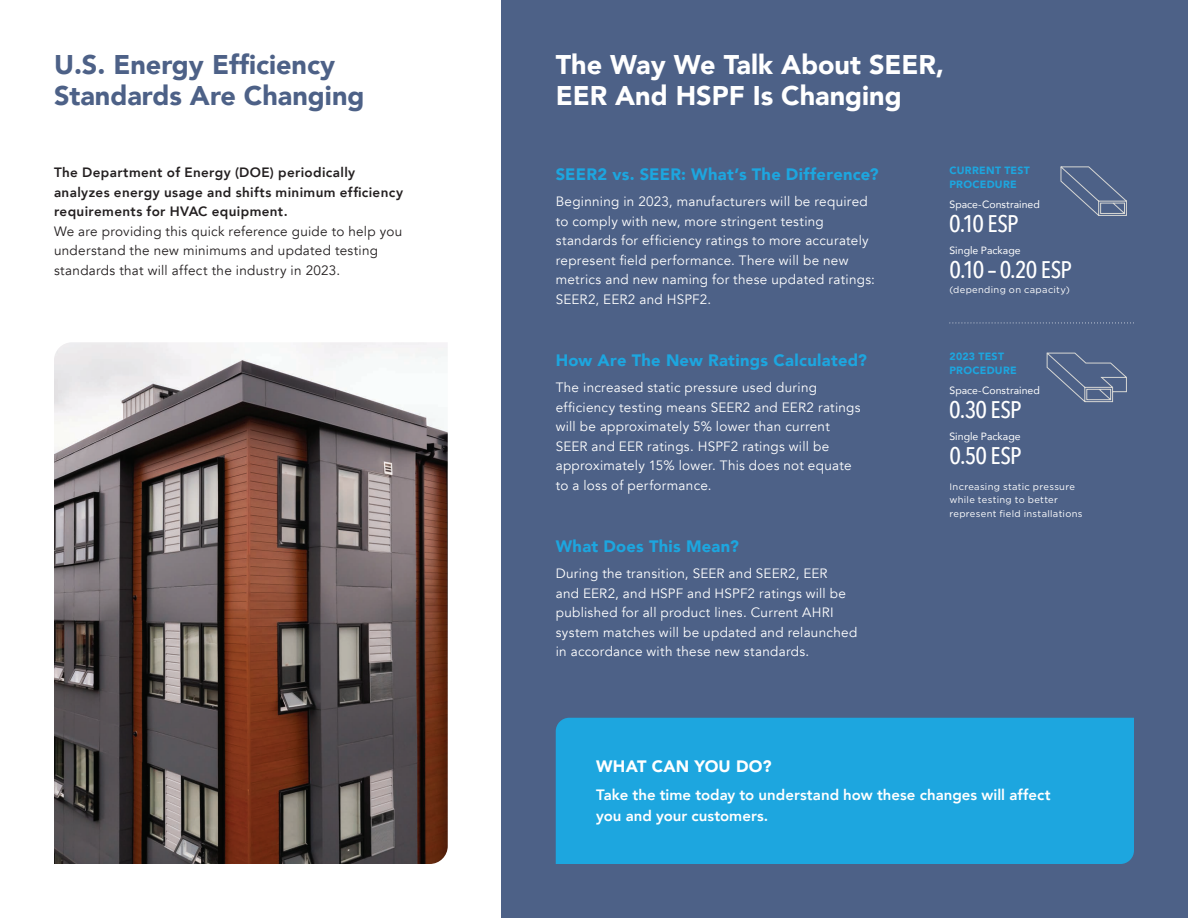
<style>
.page{position:relative;width:1188px;height:918px;background:#fff}
.page>*{position:absolute;margin:0;border:0;box-sizing:border-box;transform-origin:0 0}
.t1{font:900 27px/31.5px "Avenir";color:#fff}
.t2{font:900 27px/31.5px "Avenir";color:#4d6187}
.t3{font:500 24px "Avenir Next Condensed";letter-spacing:-.04em;color:#fff}
.t4{font:900 16.5px "Avenir";letter-spacing:.02em;color:#1da6df}
.t5{font:900 16.5px "Avenir";letter-spacing:.01em;color:#fff}
.Body_Copy{font:800 15px/21px "Avenir";letter-spacing:.005em;color:#fff}
.Body_Copy-2{font:13.5px/19.5px "Avenir";letter-spacing:.02em;color:#fff}
.Body_Copy-3{font:13.5px/19.5px "Avenir";letter-spacing:.02em;color:#231f20}
.Body_Copy-4{font:10.5px "Avenir";color:#fff}
.Body_Copy-5{font:900 10.5px/13.5px "Avenir";letter-spacing:.03em;color:#1da6df}
.Body_Copy-6{font:9.3px/13.5px "Gotham";letter-spacing:.035em;color:#fff}
.s1{font-weight:800}
</style>
<div class="page">
<div style="left:502px;top:0;width:686px;height:918px;background:#4d6187"></div>
<div style="left:556px;top:718px;width:578px;height:146px;background:#1da6df"></div>
<svg style="left:950px;top:323px;width:184px;height:1px"></svg>
<svg style="left:1060px;top:166px;width:67px;height:50px"></svg>
<img style="left:54px;top:342px;width:394px;height:522px">
<svg style="left:1046px;top:352px;width:81px;height:51px"></svg>
<p class="t2" style="left:54px;top:48px;width:312px">U.S. Energy Efficiency<br>Standards Are Changing</p>
<p class="t1" style="left:556px;top:48px;width:390px">The Way We Talk About SEER,<br>EER And HSPF Is Changing</p>
<p class="Body_Copy-3" style="left:54px;top:163px;width:351px"><span class="s1">The Department of Energy (DOE) periodically analyzes energy usage and shifts minimum efficiency requirements for HVAC equipment.<br></span>We are providing this quick reference guide to help you understand the new minimums and updated testing standards that will affect the industry in 2023.</p>
<h2 class="t4" style="left:556px;top:160px;width:325px">SEER2 vs. SEER: What’s The Difference?</h2>
<p class="Body_Copy-2" style="left:556px;top:192px;width:321px">Beginning in 2023, manufacturers will be required to comply with new, more stringent testing standards for efficiency ratings to more accurately represent field performance. There will be new metrics and new naming for these updated ratings:<br>SEER2, EER2 and HSPF2.</p>
<h2 class="t4" style="left:556px;top:346px;width:313px">How Are The New Ratings Calculated?</h2>
<p class="Body_Copy-2" style="left:556px;top:378px;width:306px">The increased static pressure used during efficiency testing means SEER2 and EER2 ratings will be approximately 5% lower than current SEER and EER ratings. HSPF2 ratings will be approximately 15% lower. This does not equate to a loss of performance.</p>
<h2 class="t4" style="left:556px;top:532px;width:185px">What Does This Mean?</h2>
<p class="Body_Copy-2" style="left:556px;top:564px;width:303px">During the transition, SEER and SEER2, EER<br>and EER2, and HSPF and HSPF2 ratings will be published for all product lines. Current AHRI system matches will be updated and relaunched in accordance with these new standards.</p>
<p class="Body_Copy-5" style="left:950px;top:163px;width:82px">CURRENT TEST<br>PROCEDURE</p>
<p class="Body_Copy-4" style="left:950px;top:196px;width:92px">Space-Constrained</p>
<p class="Body_Copy-4" style="left:950px;top:242px;width:73px">Single Package</p>
<p class="t3" style="left:949px;top:209px;width:71px">0.10 ESP</p>
<p class="t3" style="left:950px;top:255px;width:124px">0.10 – 0.20 ESP</p>
<p class="Body_Copy-6" style="left:950px;top:283px;width:122px">(depending on capacity)</p>
<p class="Body_Copy-5" style="left:950px;top:350px;width:69px">2023 TEST<br>PROCEDURE</p>
<p class="Body_Copy-4" style="left:950px;top:382px;width:92px">Space-Constrained</p>
<p class="Body_Copy-4" style="left:950px;top:428px;width:73px">Single Package</p>
<p class="t3" style="left:949px;top:395px;width:74px">0.30 ESP</p>
<p class="t3" style="left:950px;top:441px;width:74px">0.50 ESP</p>
<p class="Body_Copy-6" style="left:950px;top:480px;width:135px">Increasing static pressure while testing to better represent field installations</p>
<h2 class="t5" style="left:596px;top:753px;width:177px">WHAT CAN YOU DO?</h2>
<p class="Body_Copy" style="left:596px;top:784px;width:456px">Take the time today to understand how these changes will affect you and your customers.</p>
</div>
